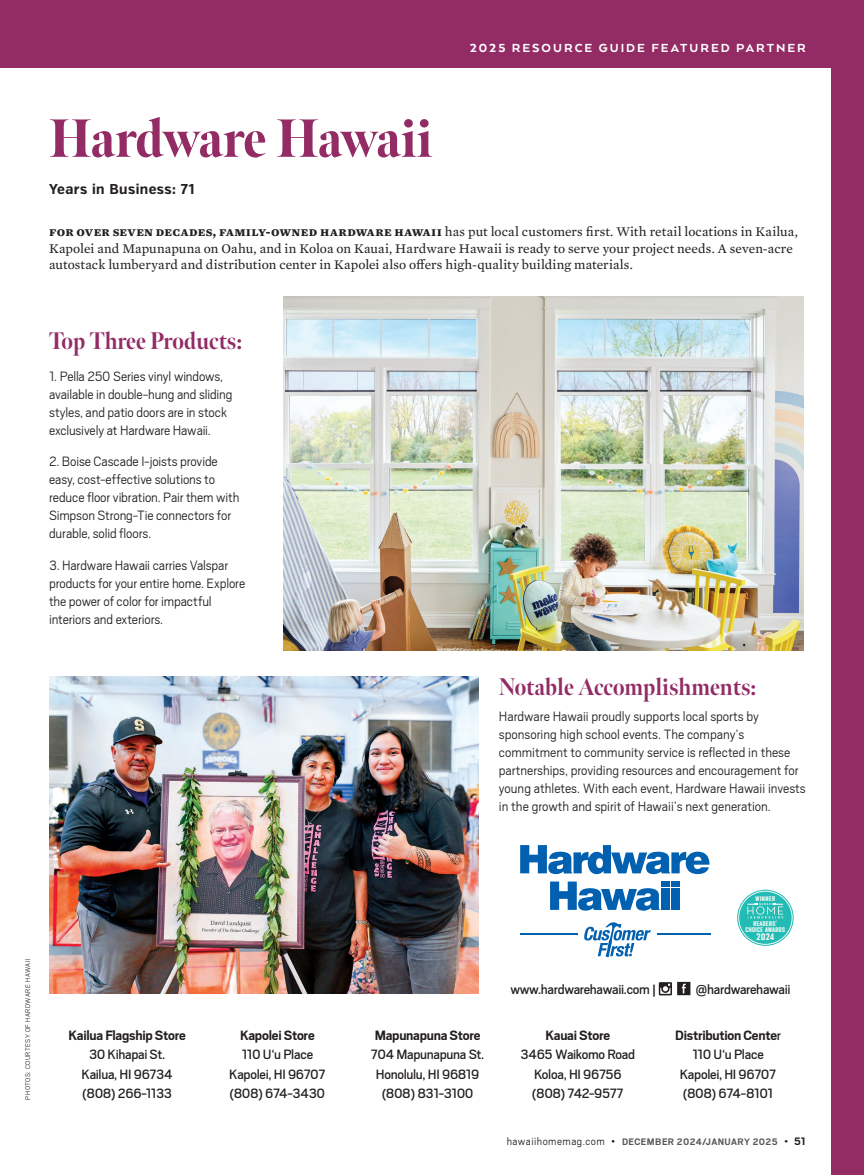
<style>
.page{position:relative;width:864px;height:1175px;background:#fff}
.page>*{position:absolute;margin:0;border:0;box-sizing:border-box;transform-origin:0 0}
.t1{font:900 54px "Meno Banner Condensed";letter-spacing:-.025em;color:#932b65}
.t2{font:800 24px "Meno Banner Condensed";color:#932b65}
.t3{font:300 15px/18px "Scout";letter-spacing:-.005em;color:#231f20}
.t4{font:15px/19.5px "Scout";letter-spacing:-.02em;color:#231f20;text-align:center}
.t5{font:700 15px "Scout";letter-spacing:-.02em;color:#231f20}
.t6{font:700 14.25px "Verb Cond";letter-spacing:.03em;color:#231f20}
.t7{font:13.5px/16.5px "Mercury Text G2";letter-spacing:.01em;color:#231f20}
.t8{font:800 13.5px "Arquitecta Std";letter-spacing:.15em;color:#fff}
.t9{font:700 10.5px "Scout";letter-spacing:.04em;color:#57585a}
.t10{font:8.4px "PODIUM Sharp 3.10";color:#f8f8f3}
.t11{font:300 7.5px "Scout";letter-spacing:.06em;color:#231f20}
.t12{font:6.15px/6.1px "PODIUM Sharp 3.10";letter-spacing:.07em;color:#f8f8f3;text-align:center}
.s1{font-weight:700}
.s2{font-weight:300;font-size:12px;color:#231f20}
.s3{font-family:"Gotham Rounded";font-weight:300;color:#231f20}
.s4{font-size:12px;color:#231f20}
</style>
<div class="page">
<div style="left:831px;top:0;width:33px;height:1174px;background:#932b65"></div>
<div style="left:0;top:0;width:864px;height:68px;background:#932b65"></div>
<img style="left:50px;top:676px;width:429px;height:317px">
<img style="left:284px;top:297px;width:520px;height:353px">
<hr style="left:520px;top:933px;width:57px;height:1px;background:#0161b0">
<hr style="left:657px;top:933px;width:53px;height:1px;background:#0161b0">
<div style="left:661px;top:880px;width:8px;height:6px;background:#0161b0"></div>
<svg style="left:550px;top:881px;width:110px;height:29px"></svg>
<div style="left:661px;top:889px;width:8px;height:21px;background:#0161b0"></div>
<div style="left:671px;top:880px;width:9px;height:6px;background:#0161b0"></div>
<div style="left:671px;top:889px;width:9px;height:21px;background:#0161b0"></div>
<svg style="left:520px;top:845px;width:190px;height:29px"></svg>
<svg style="left:584px;top:922px;width:67px;height:35px"></svg>
<svg style="left:737px;top:889px;width:57px;height:56px;background:#38c2bb"></svg>
<div style="left:738px;top:891px;width:54px;height:53px;border:1px solid #f8f8f3;border-radius:50%"></div>
<svg style="left:747px;top:903px;width:36px;height:15px"></svg>
<svg style="left:659px;top:981px;width:31px;height:14px"></svg>
<h1 class="t1" style="left:49px;top:104px;width:385px">Hardware Hawaii</h1>
<p class="t6" style="left:49px;top:181px;width:147px">Years in Business: 71</p>
<p class="t8" style="left:470px;top:41px;width:338px">2025 RESOURCE GUIDE FEATURED PARTNER</p>
<p class="t7" style="left:49px;top:222px;width:750px"><span class="s1">for over seven decades, family-owned hardware hawaii</span> has put local customers first. With retail locations in Kailua,<br>Kapolei and Mapunapuna on Oahu, and in Koloa on Kauai, Hardware Hawaii is ready to serve your project needs. A seven-acre autostack lumberyard and distribution center in Kapolei also offers high-quality building materials.</p>
<h2 class="t2" style="left:49px;top:326px;width:195px">Top Three Products:</h2>
<p class="t3" style="left:49px;top:366px;width:185px">1. Pella 250 Series vinyl windows, available in double-hung and sliding styles, and patio doors are in stock exclusively at Hardware Hawaii.</p>
<p class="t3" style="left:49px;top:451px;width:192px">2. Boise Cascade I-joists provide easy, cost-effective solutions to reduce floor vibration. Pair them with Simpson Strong-Tie connectors for durable, solid floors.</p>
<p class="t3" style="left:49px;top:555px;width:198px">3. Hardware Hawaii carries Valspar products for your entire home. Explore the power of color for impactful interiors and exteriors.</p>
<h2 class="t2" style="left:499px;top:671px;width:259px">Notable Accomplishments:</h2>
<p class="t3" style="left:499px;top:706px;width:308px">Hardware Hawaii proudly supports local sports by sponsoring high school events. The company’s commitment to community service is reflected in these partnerships, providing resources and encouragement for young athletes. With each event, Hardware Hawaii invests in the growth and spirit of Hawaii’s next generation.</p>
<p class="t11" style="left:23px;top:1099px;width:142px;rotate:-90deg">PHOTOS: COURTESY OF HARDWARE HAWAII</p>
<p class="t5" style="left:69px;top:1025px;width:119px">Kailua Flagship Store</p>
<p class="t4" style="left:82px;top:1044px;width:93px">30 Kihapai St.<br>Kailua, HI 96734 (808) 266-1133</p>
<p class="t5" style="left:240px;top:1025px;width:76px">Kapolei Store</p>
<p class="t4" style="left:229px;top:1044px;width:98px">110 U‘u Place<br>Kapolei, HI 96707 (808) 674-3430</p>
<p class="t5" style="left:375px;top:1025px;width:107px">Mapunapuna Store</p>
<p class="t4" style="left:371px;top:1044px;width:115px">704 Mapunapuna St.<br>Honolulu, HI 96819 (808) 831-3100</p>
<p class="t12" style="left:756px;top:895px;width:21px">WINNER</p>
<p class="t12" style="left:745px;top:920px;width:41px">READERS’<br>CHOICE AWARDS</p>
<p class="t10" style="left:756px;top:931px;width:19px">2024</p>
<p class="t4" style="left:510px;top:978px;width:147px">www.hardwarehawaii.com |</p>
<p class="t4" style="left:696px;top:978px;width:97px">@hardwarehawaii</p>
<p class="t5" style="left:546px;top:1025px;width:66px">Kauai Store</p>
<p class="t4" style="left:521px;top:1044px;width:116px">3465 Waikomo Road<br>Koloa, HI 96756 (808) 742-9577</p>
<p class="t4" style="left:675px;top:1024px;width:107px"><span class="s1">Distribution Cente</span>r<br>110 U‘u Place<br>Kapolei, HI 96707 (808) 674-8101</p>
<p class="t9" style="left:507px;top:1135px;width:301px"><span class="s2">hawaiihomemag.com</span> <span class="s3">•</span> DECEMBER 2024/JANUARY 2025 <span class="s3">•</span> <span class="s4">51</span></p>
</div>
